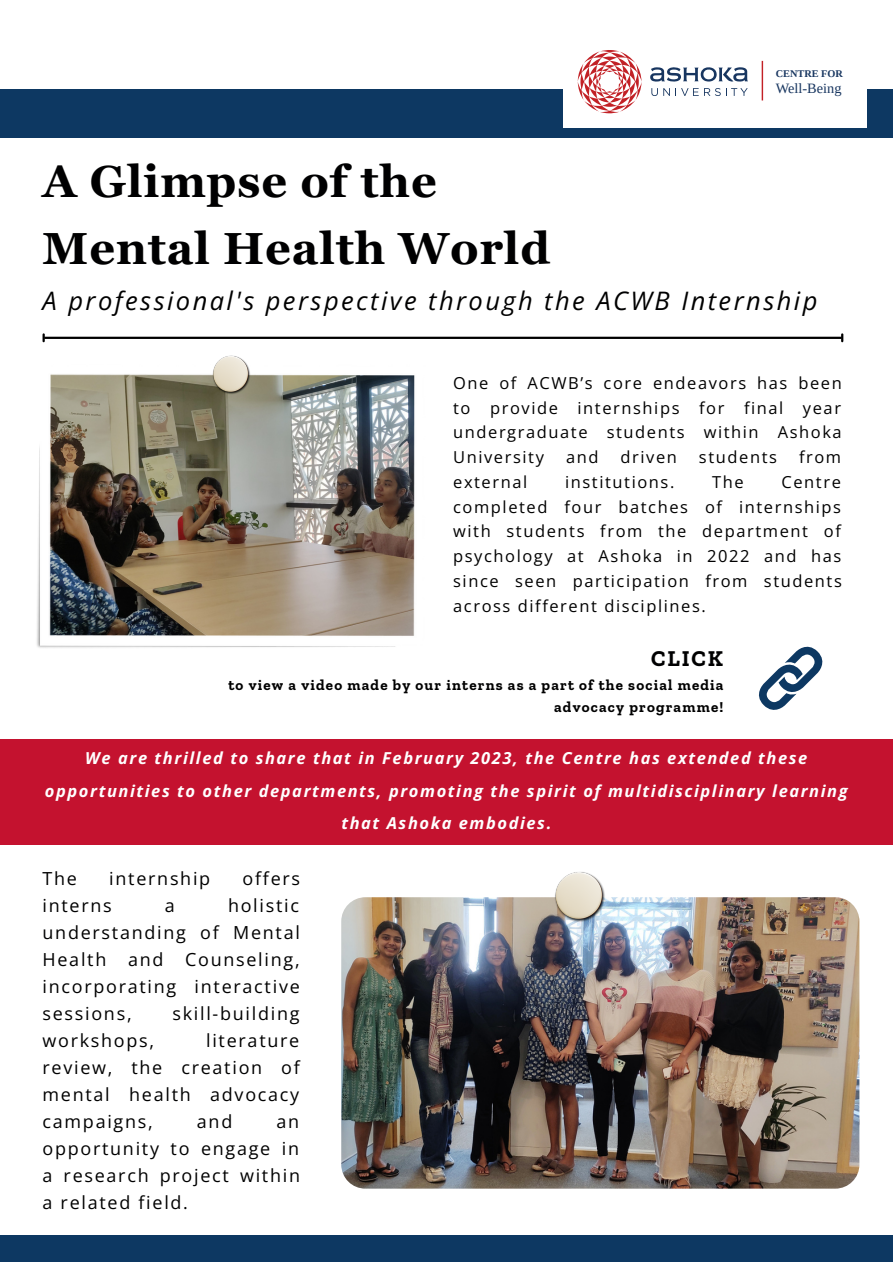
<style>
.page{position:relative;width:893px;height:1264px;background:#fff}
.page>*{position:absolute;margin:0;border:0;box-sizing:border-box;transform-origin:0 0}
.t1{font:700 45px "Georgia Pro";letter-spacing:.02em;color:#000001}
.t2{font:italic 25.5px "Open Sans";letter-spacing:.095em;color:#000001}
.t3{font:700 22.5px "Zilla Slab";letter-spacing:.08em;color:#000001}
.t4{font:18px/27px "Open Sans";letter-spacing:.095em;color:#000001;text-align:justify}
.t5{font:16.5px/24.8px "Open Sans";letter-spacing:.095em;color:#000001;text-align:justify}
.t6{font:italic 700 16.5px/32.5px "Open Sans";letter-spacing:.095em;color:#fff;text-align:center}
.t7{font:700 15px/21.3px "Zilla Slab";letter-spacing:.08em;color:#000001;text-align:right}
.t8{font:14.25px "Liberation Serif";color:#183660}
.t9{font:700 10.2px "Liberation Serif";color:#183660}
</style>
<div class="page">
<div style="left:0;top:89px;width:892px;height:49px;background:#0d3862"></div>
<div style="left:563px;top:36px;width:303px;height:91px;background:#fff"></div>
<svg style="left:577px;top:50px;width:64px;height:63px"></svg>
<svg style="left:650px;top:67px;width:98px;height:15px"></svg>
<svg style="left:651px;top:88px;width:47px;height:8px"></svg>
<svg style="left:704px;top:88px;width:43px;height:8px"></svg>
<hr style="left:761px;top:61px;width:2px;height:39px;background:#c22126">
<hr style="left:44px;top:337px;width:797px;height:2px;background:#000">
<svg style="left:43px;top:334px;width:2px;height:7px"></svg>
<svg style="left:841px;top:334px;width:2px;height:7px"></svg>
<div style="left:0;top:1235px;width:892px;height:27px;background:#0d3862"></div>
<img style="left:341px;top:897px;width:518px;height:291px;border-radius:24px">
<img style="left:554px;top:872px;width:51px;height:50px">
<img style="left:37px;top:374px;width:378px;height:274px">
<img style="left:212px;top:356px;width:39px;height:38px">
<div style="left:0;top:739px;width:892px;height:105px;background:#c4122f"></div>
<svg style="left:759px;top:646px;width:64px;height:64px"></svg>
<p class="t9" style="left:775px;top:68px;width:69px">CENTRE FOR</p>
<p class="t8" style="left:775px;top:80px;width:67px">Well-Being</p>
<p class="t1" style="left:43px;top:156px;width:395px">A Glimpse of the</p>
<p class="t1" style="left:43px;top:223px;width:509px">Mental Health World</p>
<p class="t2" style="left:43px;top:283px;width:776px">A professional's perspective through the ACWB Internship</p>
<p class="t5" style="left:453px;top:370px;width:390px">One of ACWB’s core endeavors has been to provide internships for final year undergraduate students within Ashoka University</p>
<p class="t5" style="left:566px;top:444px;width:34px">and</p>
<p class="t5" style="left:620px;top:444px;width:58px">driven</p>
<p class="t5" style="left:699px;top:444px;width:79px">students</p>
<p class="t5" style="left:799px;top:444px;width:44px">from</p>
<p class="t5" style="left:453px;top:469px;width:76px">external</p>
<p class="t5" style="left:565px;top:469px;width:111px">institutions.</p>
<p class="t5" style="left:712px;top:469px;width:33px">The</p>
<p class="t5" style="left:453px;top:469px;width:390px;text-indent:328px">Centre completed four batches of internships with students from the department of psychology at Ashoka in 2022 and has since seen participation from students across different disciplines.</p>
<p class="t3" style="left:651px;top:644px;width:73px">CLICK</p>
<p class="t7" style="left:228px;top:674px;width:496px">to view a video made by our interns as a part of the social media advocacy programme!</p>
<p class="t6" style="left:45px;top:741px;width:804px">We are thrilled to share that in February 2023, the Centre has extended these opportunities to other departments, promoting the spirit of multidisciplinary learning that Ashoka embodies.</p>
<p class="t4" style="left:43px;top:864px;width:36px">The</p>
<p class="t4" style="left:109px;top:864px;width:102px">internship</p>
<p class="t4" style="left:242px;top:864px;width:59px">offers</p>
<p class="t4" style="left:43px;top:891px;width:71px">interns</p>
<p class="t4" style="left:165px;top:891px;width:11px">a</p>
<p class="t4" style="left:43px;top:891px;width:259px;text-indent:185px">holistic understanding of Mental Health and Counseling, incorporating interactive sessions,</p>
<p class="t4" style="left:172px;top:999px;width:129px">skill-building</p>
<p class="t4" style="left:43px;top:1026px;width:113px">workshops,</p>
<p class="t4" style="left:43px;top:1026px;width:259px;text-indent:164px">literature review, the creation of mental health advocacy campaigns,</p>
<p class="t4" style="left:197px;top:1107px;width:37px">and</p>
<p class="t4" style="left:43px;top:1107px;width:259px;text-indent:234px">an opportunity to engage in a research project within a related field.</p>
</div>
